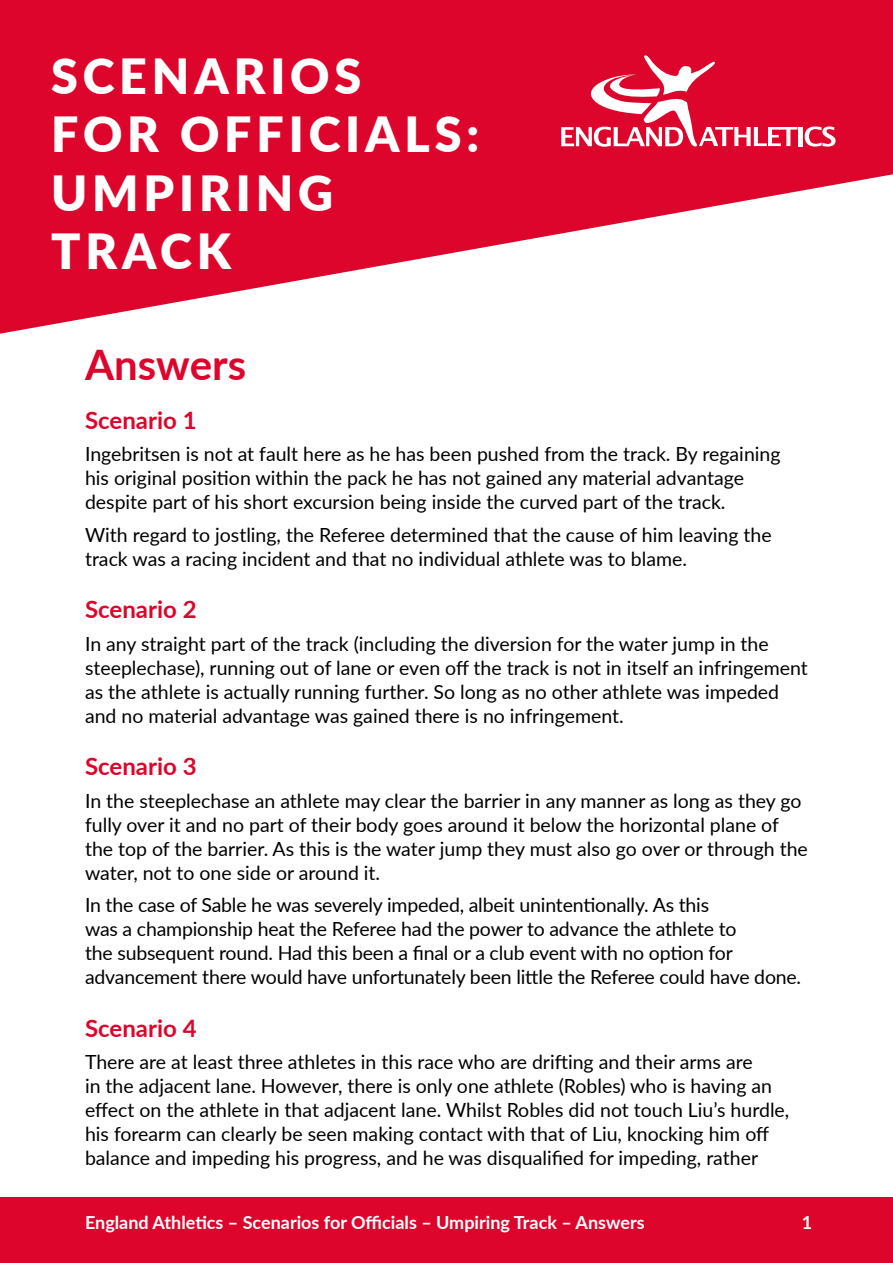
<style>
.page{position:relative;width:893px;height:1263px;background:#fff}
.page>*{position:absolute;margin:0;border:0;box-sizing:border-box;transform-origin:0 0}
.t1{font:900 48.45px/58.2px "Lato";letter-spacing:.1em;color:#fff}
.red_subhead{font:700 42px "Lato";color:#dd052b}
.red_subhead-2{font:700 24px "Lato";color:#dd052b}
.main-text{font:700 24px "Lato";color:#dd052b}
.main-text-2{font:19.5px/24px "Lato";color:#000}
.t2{font:700 18px "Lato";color:#fff}
</style>
<div class="page">
<div style="left:0;top:1197px;width:893px;height:66px;background:#dd052b"></div>
<svg style="left:0;top:0;width:893px;height:334px;fill:#dd052b"></svg>
<hr style="left:799px;top:127px;width:4px;height:19px;background:#fff">
<svg style="left:805px;top:127px;width:31px;height:20px"></svg>
<svg style="left:561px;top:55px;width:236px;height:92px"></svg>
<p class="t1" style="left:51px;top:45px;width:430px">SCENARIOS<br>FOR OFFICIALS:<br>UMPIRING<br>TRACK</p>
<p class="red_subhead" style="left:85px;top:334px;width:163px">Answers</p>
<p class="red_subhead-2" style="left:85px;top:402px;width:113px">Scenario 1</p>
<p class="main-text-2" style="left:85px;top:441px;width:697px">Ingebritsen is not at fault here as he has been pushed from the track. By regaining his original position within the pack he has not gained any material advantage despite part of his short excursion being inside the curved part of the track.</p>
<p class="main-text-2" style="left:85px;top:522px;width:688px">With regard to jostling, the Referee determined that the cause of him leaving the track was a racing incident and that no individual athlete was to blame.</p>
<p class="main-text" style="left:85px;top:592px;width:113px">Scenario 2</p>
<p class="main-text-2" style="left:85px;top:631px;width:724px">In any straight part of the track (including the diversion for the water jump in the steeplechase), running out of lane or even off the track is not in itself an infringement as the athlete is actually running further. So long as no other athlete was impeded and no material advantage was gained there is no infringement.</p>
<p class="red_subhead-2" style="left:85px;top:749px;width:113px">Scenario 3</p>
<p class="main-text-2" style="left:85px;top:788px;width:724px">In the steeplechase an athlete may clear the barrier in any manner as long as they go fully over it and no part of their body goes around it below the horizontal plane of the top of the barrier. As this is the water jump they must also go over or through the water, not to one side or around it.</p>
<p class="main-text-2" style="left:85px;top:892px;width:718px">In the case of Sable he was severely impeded, albeit unintentionally. As this<br>was a championship heat the Referee had the power to advance the athlete to<br>the subsequent round. Had this been a final or a club event with no option for advancement there would have unfortunately been little the Referee could have done.</p>
<p class="red_subhead-2" style="left:85px;top:1010px;width:113px">Scenario 4</p>
<p class="main-text-2" style="left:85px;top:1049px;width:706px">There are at least three athletes in this race who are drifting and their arms are<br>in the adjacent lane. However, there is only one athlete (Robles) who is having an effect on the athlete in that adjacent lane. Whilst Robles did not touch Liu’s hurdle, his forearm can clearly be seen making contact with that of Liu, knocking him off balance and impeding his progress, and he was disqualified for impeding, rather</p>
<p class="t2" style="left:85px;top:1209px;width:561px">England Athletics – Scenarios for Officials – Umpiring Track – Answers</p>
<p class="t2" style="left:802px;top:1209px;width:12px">1</p>
</div>
